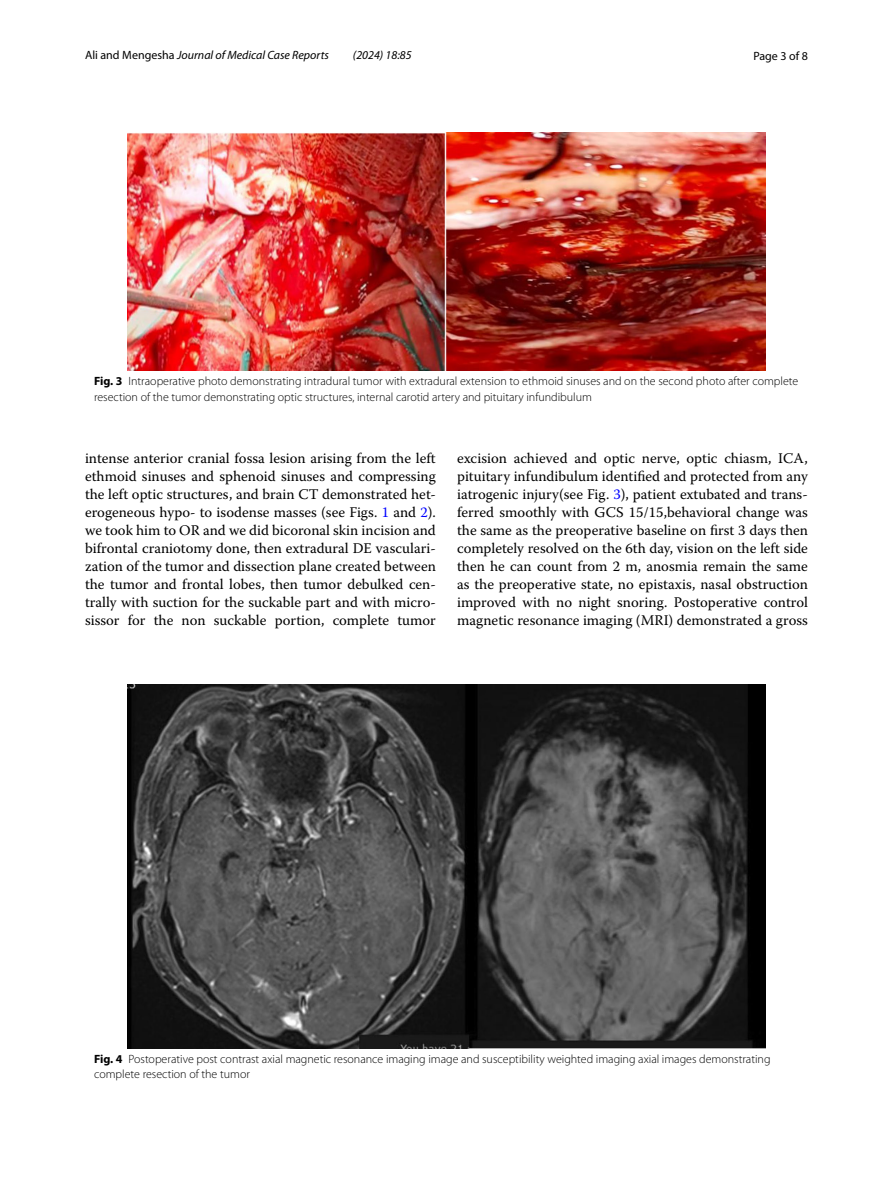
<style>
.page{position:relative;width:893px;height:1187px;background:#fff}
.page>*{position:absolute;margin:0;border:0;box-sizing:border-box;transform-origin:0 0}
.t1{font:14.7px/18px "Warnock Pro";color:#000;text-align:justify}
.t2{font:300 12px/15px "Myriad Pro";color:#000}
.t3{font:italic 12px "Myriad Pro";color:#000}
.t4{font:12px "Myriad Pro";color:#000}
.s1{font-style:normal}
.s2{font-weight:700}
.s3{color:#00f}
</style>
<div class="page">
<img style="left:127px;top:133px;width:638px;height:237px">
<img style="left:127px;top:684px;width:638px;height:363px">
<p class="t3" style="left:85px;top:48px;width:245px"><span class="s1">Ali and Mengesha</span> Journal of Medical Case Reports</p>
<p class="t3" style="left:353px;top:48px;width:60px">(2024) 18:85</p>
<p class="t4" style="left:753px;top:48px;width:56px">Page 3 of 8</p>
<p class="t2" style="left:94px;top:374px;width:706px"><span class="s2">Fig. 3</span> Intraoperative photo demonstrating intradural tumor with extradural extension to ethmoid sinuses and on the second photo after complete resection of the tumor demonstrating optic structures, internal carotid artery and pituitary infundibulum</p>
<p class="t1" style="left:85px;top:448px;width:352px">intense anterior cranial fossa lesion arising from the left ethmoid sinuses and sphenoid sinuses and compressing the left optic structures, and brain CT demonstrated het&shy;erogeneous hypo- to isodense masses (see Figs. <span class="s3">1</span> and <span class="s3">2</span>). we took him to OR and we did bicoronal skin incision and bifrontal craniotomy done, then extradural DE vasculari&shy;zation of the tumor and dissection plane created between the tumor and frontal lobes, then tumor debulked cen&shy;trally with suction for the suckable part and with micro&shy;sissor for the non suckable portion, complete tumor</p>
<p class="t1" style="left:457px;top:448px;width:352px">excision achieved and optic nerve, optic chiasm, ICA, pituitary infundibulum identified and protected from any iatrogenic injury(see Fig. <span class="s3">3</span>), patient extubated and trans&shy;ferred smoothly with GCS 15/15,behavioral change was the same as the preoperative baseline on first 3 days then completely resolved on the 6th day, vision on the left side then he can count from 2 m, anosmia remain the same as the preoperative state, no epistaxis, nasal obstruction improved with no night snoring. Postoperative control magnetic resonance imaging (MRI) demonstrated a gross</p>
<p class="t2" style="left:94px;top:1051px;width:678px"><span class="s2">Fig. 4</span> Postoperative post contrast axial magnetic resonance imaging image and susceptibility weighted imaging axial images demonstrating complete resection of the tumor</p>
</div>
